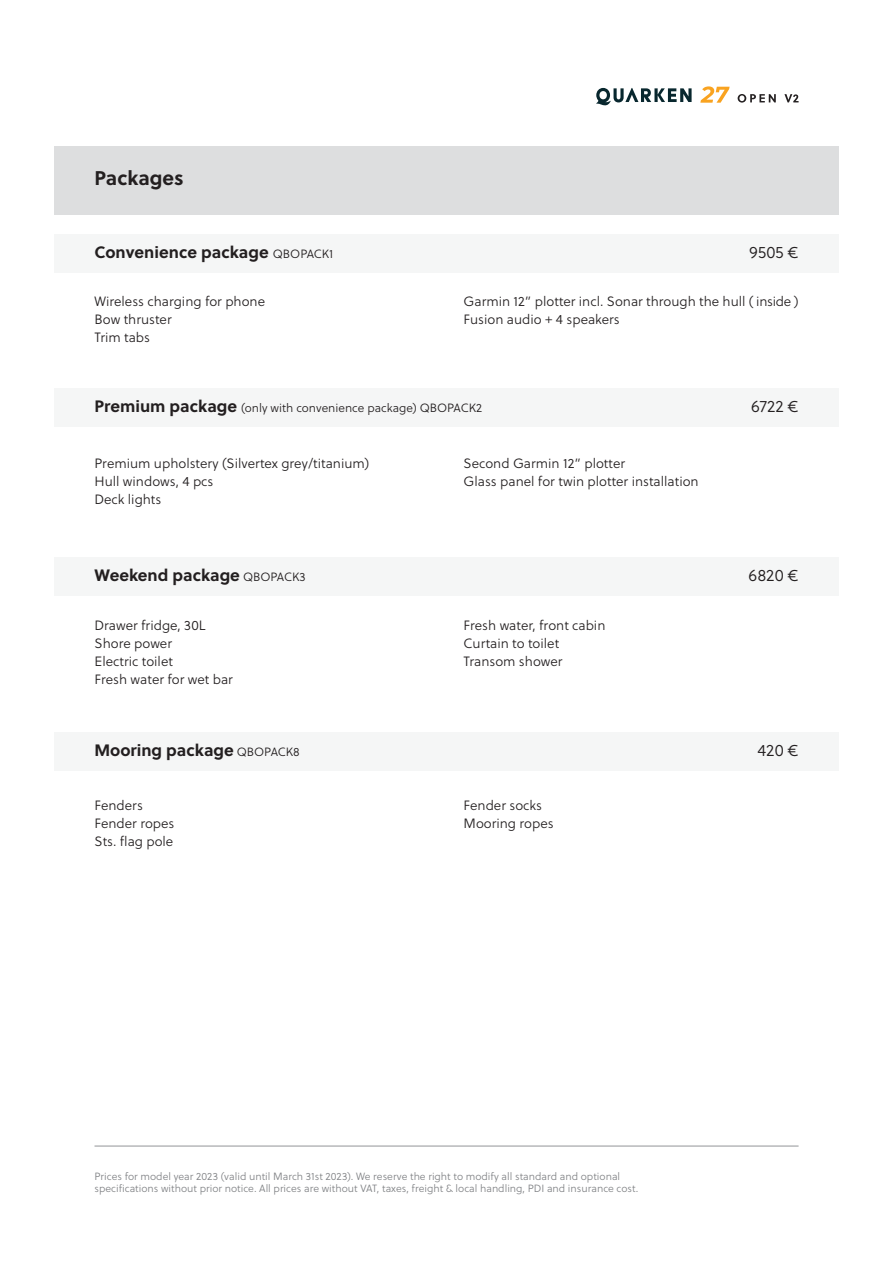
<style>
.page{position:relative;width:893px;height:1263px;background:#fff}
.page>*{position:absolute;margin:0;border:0;box-sizing:border-box;transform-origin:0 0}
.t1{font:700 19.8px "Soleil";color:#231f20}
.t2{font:700 16.5px "Soleil";color:#231f20}
.t3{font:16.5px "Soleil Lt";letter-spacing:.005em;color:#231f20}
.t4{font:13.5px "Soleil Lt";color:#231f20}
.t5{font:12px "Soleil Lt";color:#231f20}
.t6{font:10.5px/12.6px "Soleil Lt";color:#808285}
.s1{font-family:"Soleil Lt";font-weight:400;font-size:12px}
.s2{font-family:"Soleil";font-weight:700;font-size:16.5px}
</style>
<div class="page">
<hr style="left:94px;top:1146px;width:705px;height:1px;background:#939598">
<div style="left:54px;top:147px;width:785px;height:68px;background:#dddedf"></div>
<div style="left:54px;top:234px;width:785px;height:38px;background:#f5f6f6"></div>
<div style="left:54px;top:389px;width:785px;height:38px;background:#f5f6f6"></div>
<div style="left:54px;top:557px;width:785px;height:39px;background:#f5f6f6"></div>
<div style="left:54px;top:732px;width:785px;height:38px;background:#f5f6f6"></div>
<svg style="left:596px;top:88px;width:96px;height:17px"></svg>
<svg style="left:700px;top:86px;width:30px;height:17px"></svg>
<svg style="left:738px;top:94px;width:61px;height:9px"></svg>
<p class="t1" style="left:94px;top:163px;width:91px">Packages</p>
<p class="t2" style="left:94px;top:239px;width:240px">Convenience package <span class="s1">QBOPACK1</span></p>
<p class="t4" style="left:94px;top:292px;width:172px">Wireless charging for phone</p>
<p class="t4" style="left:94px;top:310px;width:79px">Bow thruster</p>
<p class="t4" style="left:94px;top:328px;width:57px">Trim tabs</p>
<p class="t3" style="left:749px;top:240px;width:51px">9505 €</p>
<p class="t4" style="left:464px;top:292px;width:337px">Garmin 12” plotter incl. Sonar through the hull ( inside )</p>
<p class="t4" style="left:464px;top:310px;width:158px">Fusion audio + 4 speakers</p>
<p class="t5" style="left:94px;top:400px;width:389px"><span class="s2">Premium package</span> (only with convenience package) QBOPACK2</p>
<p class="t4" style="left:94px;top:454px;width:276px">Premium upholstery (Silvertex grey/titanium)</p>
<p class="t4" style="left:94px;top:472px;width:120px">Hull windows, 4 pcs</p>
<p class="t4" style="left:94px;top:490px;width:68px">Deck lights</p>
<p class="t2" style="left:94px;top:562px;width:213px">Weekend package <span class="s1">QBOPACK3</span></p>
<p class="t4" style="left:94px;top:616px;width:112px">Drawer fridge, 30L</p>
<p class="t4" style="left:94px;top:634px;width:79px">Shore power</p>
<p class="t4" style="left:94px;top:652px;width:80px">Electric toilet</p>
<p class="t4" style="left:94px;top:670px;width:140px">Fresh water for wet bar</p>
<p class="t2" style="left:94px;top:737px;width:207px">Mooring package <span class="s1">QBOPACK8</span></p>
<p class="t4" style="left:94px;top:796px;width:50px">Fenders</p>
<p class="t4" style="left:94px;top:814px;width:82px">Fender ropes</p>
<p class="t4" style="left:94px;top:832px;width:80px">Sts. flag pole</p>
<p class="t4" style="left:464px;top:454px;width:163px">Second Garmin 12” plotter</p>
<p class="t4" style="left:464px;top:472px;width:237px">Glass panel for twin plotter installation</p>
<p class="t4" style="left:464px;top:616px;width:143px">Fresh water, front cabin</p>
<p class="t4" style="left:464px;top:634px;width:97px">Curtain to toilet</p>
<p class="t4" style="left:464px;top:652px;width:101px">Transom shower</p>
<p class="t4" style="left:464px;top:796px;width:80px">Fender socks</p>
<p class="t4" style="left:464px;top:814px;width:92px">Mooring ropes</p>
<p class="t3" style="left:751px;top:395px;width:49px">6722 €</p>
<p class="t3" style="left:748px;top:564px;width:52px">6820 €</p>
<p class="t3" style="left:757px;top:738px;width:43px">420 €</p>
<p class="t6" style="left:94px;top:1169px;width:546px">Prices for model year 2023 (valid until March 31st 2023). We reserve the right to modify all standard and optional specifications without prior notice. All prices are without VAT, taxes, freight &amp; local handling, PDI and insurance cost.</p>
</div>
